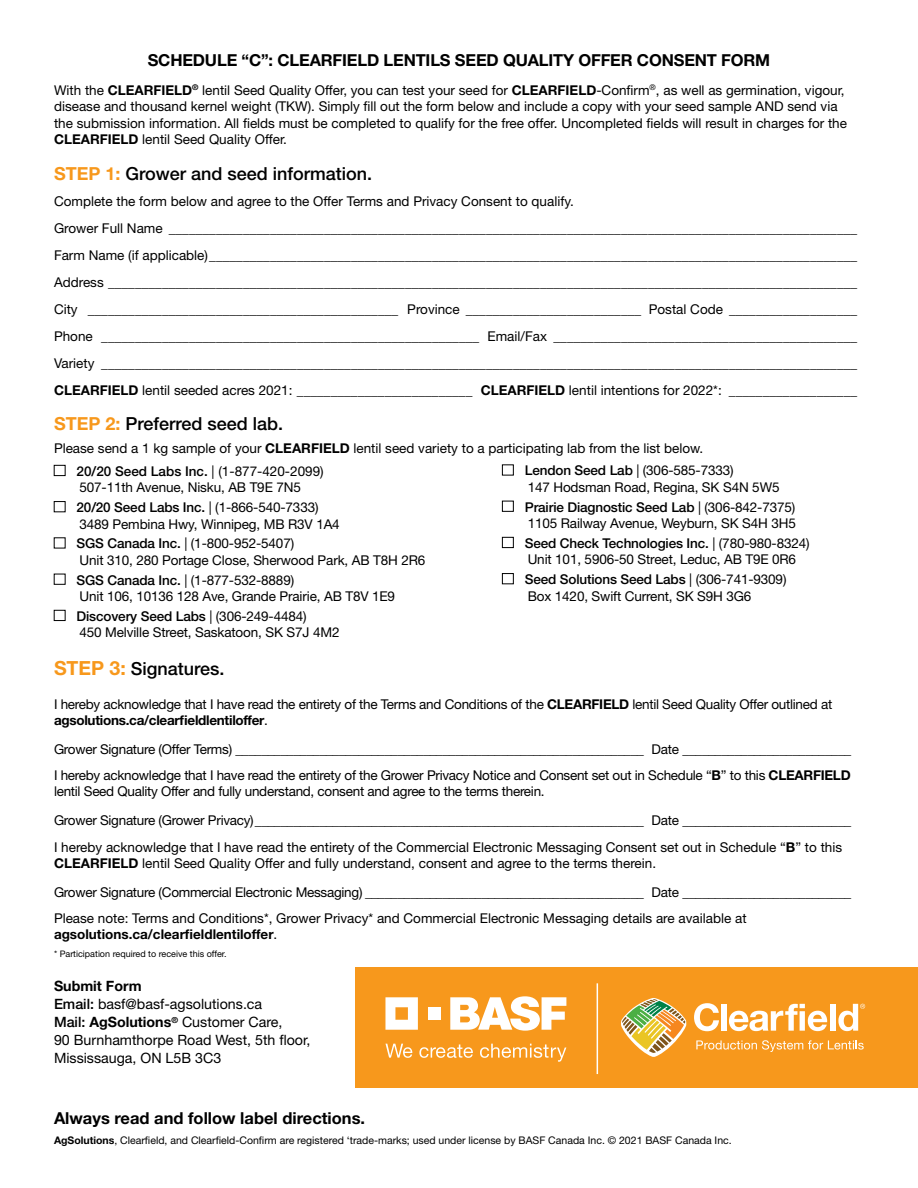
<style>
.page{position:relative;width:918px;height:1188px;background:#fff}
.page>*{position:absolute;margin:0;border:0;box-sizing:border-box;transform-origin:0 0}
.t1{font:500 18px "Helvetica Neue LT Std";color:#000}
.t2{font:700 16.5px "Helvetica Neue LT Std";letter-spacing:-.01em;color:#000}
.t3{font:14.25px/18px "Helvetica Neue LT Std";color:#000}
.t4{font:13.5px/16.5px "Helvetica Neue LT Std";color:#000}
.t5{font:13.5px/15.8px "Helvetica Neue LT Std";letter-spacing:-.02em;color:#000}
.t6{font:700 13.5px "Helvetica Neue LT Std";color:#000}
.t7{font:10.5px "Helvetica Neue LT Std";color:#000}
.t8{font:9px "Helvetica Neue LT Std";color:#000}
.s1{font-weight:700}
.s2{font-weight:700;color:#f7981c}
.s3{font-weight:500}
.s4{font-weight:700;font-size:19.5px;color:#f7981c}
.s5{font-weight:400}
</style>
<div class="page">
<div style="left:355px;top:967px;width:563px;height:121px;background:#f7981c"></div>
<svg style="left:385px;top:997px;width:33px;height:33px"></svg>
<div style="left:428px;top:1007px;width:12px;height:13px;background:#fff"></div>
<svg style="left:450px;top:996px;width:116px;height:35px"></svg>
<svg style="left:386px;top:1044px;width:26px;height:14px"></svg>
<svg style="left:419px;top:1044px;width:54px;height:14px"></svg>
<svg style="left:480px;top:1044px;width:86px;height:18px"></svg>
<svg style="left:694px;top:1003px;width:25px;height:28px"></svg>
<div style="left:721px;top:1004px;width:6px;height:27px;background:#fff"></div>
<svg style="left:729px;top:1004px;width:98px;height:27px"></svg>
<div style="left:830px;top:1004px;width:5px;height:27px;background:#fff"></div>
<svg style="left:696px;top:1040px;width:168px;height:12px"></svg>
<svg style="left:838px;top:1004px;width:27px;height:27px"></svg>
<svg style="left:621px;top:998px;width:65px;height:59px"></svg>
<hr style="left:597px;top:983px;width:1px;height:91px;background:#fff">
<div style="left:54px;top:465px;width:11px;height:11px;border:1px solid #000"></div>
<div style="left:54px;top:501px;width:11px;height:11px;border:1px solid #000"></div>
<div style="left:54px;top:574px;width:11px;height:11px;border:1px solid #000"></div>
<div style="left:54px;top:610px;width:11px;height:11px;border:1px solid #000"></div>
<div style="left:502px;top:465px;width:12px;height:10px;border:1px solid #000"></div>
<div style="left:502px;top:501px;width:12px;height:11px;border:1px solid #000"></div>
<div style="left:502px;top:537px;width:12px;height:11px;border:1px solid #000"></div>
<div style="left:502px;top:573px;width:12px;height:11px;border:1px solid #000"></div>
<p class="t2" style="left:148px;top:50px;width:624px">SCHEDULE “C”: CLEARFIELD LENTILS SEED QUALITY OFFER CONSENT FORM</p>
<p class="t4" style="left:54px;top:82px;width:795px">With the <span class="s1">CLEARFIELD</span><sup>®</sup> lentil Seed Quality Offer, you can test your seed for <span class="s1">CLEARFIELD</span>-Confirm<sup>®</sup>, as well as germination, vigour, disease and thousand kernel weight (TKW). Simply fill out the form below and include a copy with your seed sample AND send via the submission information. All fields must be completed to qualify for the free offer. Uncompleted fields will result in charges for the <span class="s1">CLEARFIELD</span> lentil Seed Quality Offer.</p>
<h1 class="t1" style="left:54px;top:163px;width:320px"><span class="s2">STEP 1:</span> Grower and seed information.</h1>
<p class="t4" style="left:54px;top:187px;width:805px;line-height:27px">Complete the form below and agree to the Offer Terms and Privacy Consent to qualify.<br>Grower Full Name ______________________________________________________________________________________________________ Farm Name (if applicable)________________________________________________________________________________________________ Address _______________________________________________________________________________________________________________ City ______________________________________________ Province __________________________ Postal Code ___________________ Phone ________________________________________________________ Email/Fax _____________________________________________ Variety ________________________________________________________________________________________________________________ <span class="s1">CLEARFIELD</span> lentil seeded acres 2021: __________________________ <span class="s1">CLEARFIELD</span> lentil intentions for 2022*: ___________________</p>
<h1 class="t1" style="left:54px;top:413px;width:231px"><span class="s2">STEP 2:</span> Preferred seed lab.</h1>
<p class="t4" style="left:77px;top:436px;width:628px;line-height:23.2px;text-indent:-23px">Please send a 1 kg sample of your <span class="s1">CLEARFIELD</span> lentil seed variety to a participating lab from the list below.<br><span class="s3">20/20 Seed Labs Inc.</span> | (1-877-420-2099)</p>
<p class="t4" style="left:77px;top:477px;width:244px;line-height:19.8px">507-11th Avenue, Nisku, AB T9E 7N5<br><span class="s3">20/20 Seed Labs Inc.</span> | (1-866-540-7333)</p>
<p class="t4" style="left:77px;top:514px;width:265px;line-height:19.8px">3489 Pembina Hwy, Winnipeg, MB R3V 1A4<br><span class="s3">SGS Canada Inc.</span> | (1-800-952-5407)</p>
<p class="t4" style="left:77px;top:550px;width:350px;line-height:19.8px">Unit 310, 280 Portage Close, Sherwood Park, AB T8H 2R6<br><span class="s3">SGS Canada Inc.</span> | (1-877-532-8889)</p>
<p class="t4" style="left:77px;top:586px;width:320px;line-height:19.8px">Unit 106, 10136 128 Ave, Grande Prairie, AB T8V 1E9<br><span class="s3">Discovery Seed Labs</span> | (306-249-4484)</p>
<p class="t4" style="left:80px;top:624px;width:262px">450 Melville Street, Saskatoon, SK S7J 4M2</p>
<h1 class="t1" style="left:54px;top:658px;width:172px"><span class="s4">STEP 3:</span> Signatures.</h1>
<p class="t5" style="left:54px;top:696px;width:780px">I hereby acknowledge that I have read the entirety of the Terms and Conditions of the <span class="s1">CLEARFIELD</span> lentil Seed Quality Offer outlined at <span class="s1">agsolutions.ca/clearfieldlentiloffer</span>.</p>
<p class="t5" style="left:54px;top:736px;width:799px;line-height:26.5px">Grower Signature (Offer Terms) _______________________________________________________________ Date __________________________<br>I hereby acknowledge that I have read the entirety of the Grower Privacy Notice and Consent set out in Schedule “<span class="s1">B</span>” to this <span class="s1">CLEARFIELD</span></p>
<p class="t5" style="left:54px;top:777px;width:799px;line-height:29.2px">lentil Seed Quality Offer and fully understand, consent and agree to the terms therein.<br>Grower Signature (Grower Privacy)____________________________________________________________ Date __________________________</p>
<p class="t4" style="left:54px;top:839px;width:790px;line-height:15.8px">I hereby acknowledge that I have read the entirety of the Commercial Electronic Messaging Consent set out in Schedule “<span class="s1">B</span>” to this<br><span class="s1">CLEARFIELD</span> lentil Seed Quality Offer and fully understand, consent and agree to the terms therein.</p>
<p class="t4" style="left:54px;top:879px;width:799px;line-height:26.5px">Grower Signature (Commercial Electronic Messaging) ___________________________________________ Date __________________________<br>Please note: Terms and Conditions*, Grower Privacy* and Commercial Electronic Messaging details are available at</p>
<p class="t6" style="left:54px;top:926px;width:225px">agsolutions.ca/clearfieldlentiloffer<span class="s5">.</span></p>
<p class="t8" style="left:54px;top:949px;width:174px">* Participation required to receive this offer.</p>
<p class="t4" style="left:525px;top:462px;width:256px"><span class="s3">Lendon Seed Lab</span> | (306-585-7333)<br>147 Hodsman Road, Regina, SK S4N 5W5</p>
<p class="t4" style="left:525px;top:498px;width:273px"><span class="s3">Prairie Diagnostic Seed Lab</span> | (306-842-7375)<br>1105 Railway Avenue, Weyburn, SK S4H 3H5</p>
<p class="t4" style="left:525px;top:535px;width:286px"><span class="s3">Seed Check Technologies Inc.</span> | (780-980-8324)<br>Unit 101, 5906-50 Street, Leduc, AB T9E 0R6</p>
<p class="t4" style="left:525px;top:571px;width:263px"><span class="s3">Seed Solutions Seed Labs</span> | (306-741-9309)<br>Box 1420, Swift Current, SK S9H 3G6</p>
<p class="t3" style="left:54px;top:977px;width:258px"><span class="s1">Submit Form<br></span><span class="s3">Email:</span> basf@basf-agsolutions.ca<br><span class="s3">Mail:</span> <span class="s1">AgSolutions</span><sup>®</sup> Customer Care,<br>90 Burnhamthorpe Road West, 5th floor,<br>Mississauga, ON L5B 3C3</p>
<p class="t2" style="left:54px;top:1108px;width:313px">Always read and follow label directions.</p>
<p class="t7" style="left:54px;top:1134px;width:679px"><span class="s1">AgSolutions</span>, Clearfield, and Clearfield-Confirm are registered ‘trade-marks; used under license by BASF Canada Inc. © 2021 BASF Canada Inc.</p>
</div>
